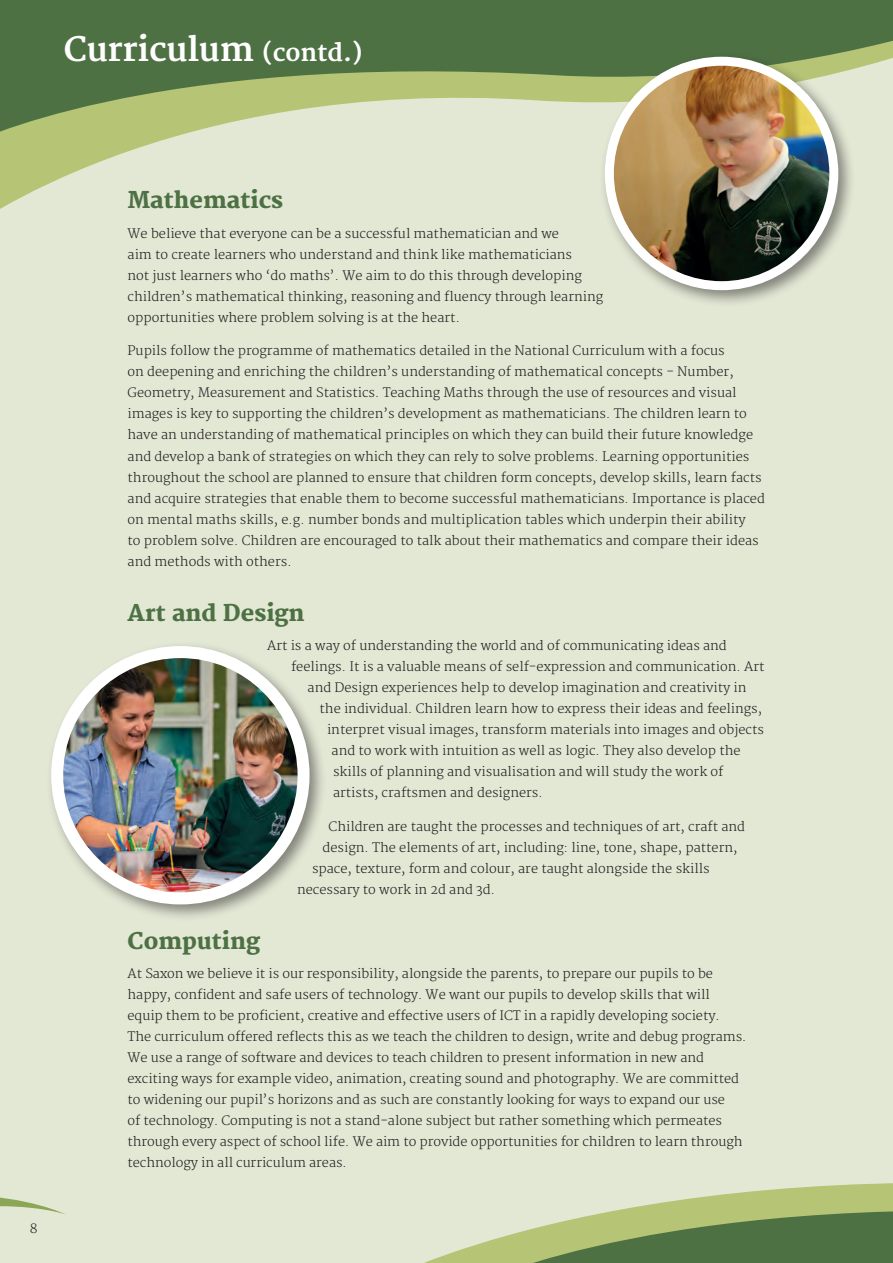
<style>
.page{position:relative;width:893px;height:1263px;background:#e3e8d5}
.page>*{position:absolute;margin:0;border:0;box-sizing:border-box;transform-origin:0 0}
.t1{font:700 33px "Merriweather";letter-spacing:-.005em;color:#fff}
.t2{font:800 22.5px "Merriweather";color:#4e7144}
.t3{font:300 12.75px/21px "Merriweather";color:#231f20}
.s1{font-size:24px}
</style>
<div class="page">
<svg style="left:0;top:0;width:893px;height:209px"></svg>
<svg style="left:424px;top:1183px;width:469px;height:80px"></svg>
<svg style="left:0;top:1197px;width:65px;height:17px"></svg>
<div style="left:599px;top:51px;width:257px;height:257px;background:#231f20;opacity:.5"></div>
<img style="left:609px;top:61px;width:223px;height:225px">
<div style="left:605px;top:57px;width:233px;height:233px;border:9px solid #fff;border-radius:50%"></div>
<div style="left:46px;top:640px;width:281px;height:282px;background:#231f20;opacity:.5"></div>
<img style="left:57px;top:652px;width:247px;height:245px">
<div style="left:51px;top:646px;width:259px;height:258px;border:12px solid #fff;border-radius:50%"></div>
<h1 class="t1" style="left:64px;top:30px;width:300px">Curriculum <span class="s1">(contd.)</span></h1>
<p class="t3" style="left:30px;top:1219px;width:9px">8</p>
<h2 class="t2" style="left:128px;top:187px;width:157px">Mathematics</h2>
<p class="t3" style="left:128px;top:223px;width:477px">We believe that everyone can be a successful mathematician and we<br>aim to create learners who understand and think like mathematicians<br>not just learners who ‘do maths’. We aim to do this through developing children’s mathematical thinking, reasoning and fluency through learning opportunities where problem solving is at the heart.</p>
<p class="t3" style="left:128px;top:341px;width:639px">Pupils follow the programme of mathematics detailed in the National Curriculum with a focus<br>on deepening and enriching the children’s understanding of mathematical concepts - Number, Geometry, Measurement and Statistics. Teaching Maths through the use of resources and visual images is key to supporting the children’s development as mathematicians. The children learn to have an understanding of mathematical principles on which they can build their future knowledge and develop a bank of strategies on which they can rely to solve problems. Learning opportunities throughout the school are planned to ensure that children form concepts, develop skills, learn facts and acquire strategies that enable them to become successful mathematicians. Importance is placed on mental maths skills, e.g. number bonds and multiplication tables which underpin their ability<br>to problem solve. Children are encouraged to talk about their mathematics and compare their ideas and methods with others.</p>
<h2 class="t2" style="left:128px;top:599px;width:179px">Art and Design</h2>
<p class="t3" style="left:267px;top:635px;width:461px">Art is a way of understanding the world and of communicating ideas and</p>
<p class="t3" style="left:291px;top:656px;width:475px">feelings. It is a valuable means of self-expression and communication. Art</p>
<p class="t3" style="left:308px;top:677px;width:440px">and Design experiences help to develop imagination and creativity in</p>
<p class="t3" style="left:320px;top:698px;width:444px">the individual. Children learn how to express their ideas and feelings,</p>
<p class="t3" style="left:327px;top:719px;width:438px">interpret visual images, transform materials into images and objects</p>
<p class="t3" style="left:332px;top:740px;width:411px">and to work with intuition as well as logic. They also develop the</p>
<p class="t3" style="left:333px;top:761px;width:392px">skills of planning and visualisation and will study the work of</p>
<p class="t3" style="left:333px;top:782px;width:211px">artists, craftsmen and designers.</p>
<p class="t3" style="left:329px;top:816px;width:418px">Children are taught the processes and techniques of art, craft and</p>
<p class="t3" style="left:323px;top:837px;width:416px">design. The elements of art, including: line, tone, shape, pattern,</p>
<p class="t3" style="left:312px;top:858px;width:399px">space, texture, form and colour, are taught alongside the skills</p>
<p class="t3" style="left:297px;top:879px;width:200px">necessary to work in 2d and 3d.</p>
<h2 class="t2" style="left:128px;top:928px;width:134px">Computing</h2>
<p class="t3" style="left:128px;top:964px;width:621px">At Saxon we believe it is our responsibility, alongside the parents, to prepare our pupils to be happy, confident and safe users of technology. We want our pupils to develop skills that will equip them to be proficient, creative and effective users of ICT in a rapidly developing society.<br>The curriculum offered reflects this as we teach the children to design, write and debug programs.<br>We use a range of software and devices to teach children to present information in new and exciting ways for example video, animation, creating sound and photography. We are committed to widening our pupil’s horizons and as such are constantly looking for ways to expand our use<br>of technology. Computing is not a stand-alone subject but rather something which permeates through every aspect of school life. We aim to provide opportunities for children to learn through technology in all curriculum areas.</p>
</div>
